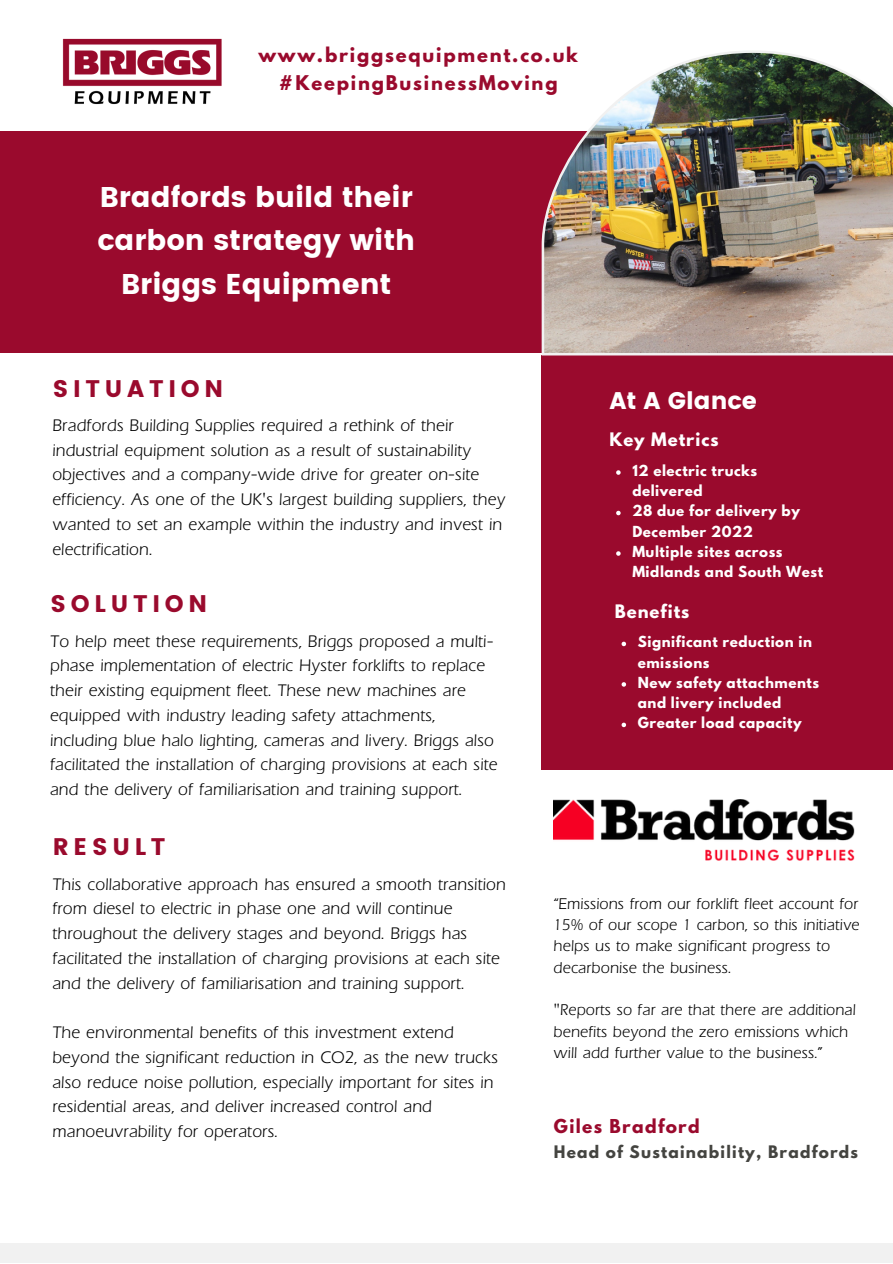
<style>
.page{position:relative;width:893px;height:1264px;background:#fff}
.page>*{position:absolute;margin:0;border:0;box-sizing:border-box;transform-origin:0 0}
.t1{font:28.5px/43.8px "Poppins";color:#fff;text-align:center}
.t2{font:24px "Poppins";letter-spacing:.2em;color:#9a0a2d}
.t3{font:24px "Poppins";color:#fff}
.t4{font:700 18px/28px "League Spartan";letter-spacing:.1em;color:#9a0a2d;text-align:center}
.t5{font:700 16.95px "League Spartan";letter-spacing:.08em;color:#9a0a2d}
.t6{font:16.5px/24.8px "Eras BQ";letter-spacing:.04em;color:#000}
.t7{font:700 16.5px "League Spartan";letter-spacing:.06em;color:#fff}
.t8{font:15.3px/21.3px "Eras BQ";letter-spacing:.04em;color:#000}
.t9{font:700 15.3px "League Spartan";letter-spacing:.08em;color:#444440}
.t10{font:700 13.5px/20.2px "League Spartan";letter-spacing:.04em;color:#fff}
</style>
<div class="page">
<div style="left:0;top:131px;width:892px;height:222px;background:#9a0a2d"></div>
<div style="left:541px;top:355px;width:351px;height:415px;background:#9a0a2d"></div>
<img style="left:541px;top:51px;width:351px;height:304px">
<div style="left:0;top:1243px;width:892px;height:19px;background:#f1f1f1"></div>
<img style="left:62px;top:38px;width:160px;height:67px">
<img style="left:554px;top:799px;width:300px;height:62px">
<svg style="left:621px;top:641px;width:5px;height:5px"></svg>
<svg style="left:621px;top:682px;width:5px;height:4px"></svg>
<svg style="left:621px;top:722px;width:5px;height:5px"></svg>
<svg style="left:616px;top:470px;width:4px;height:5px"></svg>
<svg style="left:616px;top:511px;width:4px;height:4px"></svg>
<svg style="left:616px;top:551px;width:4px;height:4px"></svg>
<p class="t4" style="left:258px;top:43px;width:321px">www.briggsequipment.co.uk #KeepingBusinessMoving</p>
<h1 class="t1" style="left:97px;top:175px;width:319px">Bradfords build their carbon strategy with<br>Briggs Equipment</h1>
<h2 class="t2" style="left:53px;top:374px;width:172px">SITUATION</h2>
<p class="t6" style="left:53px;top:413px;width:454px">Bradfords Building Supplies required a rethink of their industrial equipment solution as a result of sustainability objectives and a company-wide drive for greater on-site efficiency. As one of the UK's largest building suppliers, they wanted to set an example within the industry and invest in electrification.</p>
<h2 class="t2" style="left:50px;top:590px;width:158px">SOLUTION</h2>
<p class="t6" style="left:50px;top:629px;width:448px">To help meet these requirements, Briggs proposed a multi&shy;phase implementation of electric Hyster forklifts to replace their existing equipment fleet. These new machines are equipped with industry leading safety attachments, including blue halo lighting, cameras and livery. Briggs also facilitated the installation of charging provisions at each site and the delivery of familiarisation and training support.</p>
<h2 class="t2" style="left:53px;top:833px;width:114px">RESULT</h2>
<p class="t6" style="left:53px;top:872px;width:454px">This collaborative approach has ensured a smooth transition from diesel to electric in phase one and will continue throughout the delivery stages and beyond. Briggs has facilitated the installation of charging provisions at each site and the delivery of familiarisation and training support.</p>
<p class="t6" style="left:53px;top:1020px;width:446px">The environmental benefits of this investment extend beyond the significant reduction in CO2, as the new trucks also reduce noise pollution, especially important for sites in residential areas, and deliver increased control and manoeuvrability for operators.</p>
<h2 class="t3" style="left:609px;top:387px;width:149px">At A Glance</h2>
<p class="t7" style="left:609px;top:431px;width:111px">Key Metrics</p>
<p class="t10" style="left:632px;top:462px;width:192px">12 electric trucks delivered<br>28 due for delivery by<br>December 2022<br>Multiple sites across<br>Midlands and South West</p>
<p class="t7" style="left:614px;top:602px;width:76px">Benefits</p>
<p class="t10" style="left:637px;top:633px;width:183px">Significant reduction in emissions<br>New safety attachments and livery included<br>Greater load capacity</p>
<p class="t8" style="left:554px;top:893px;width:307px">“Emissions from our forklift fleet account for 15% of our scope 1 carbon, so this initiative helps us to make significant progress to decarbonise the business.</p>
<p class="t8" style="left:554px;top:1000px;width:303px">"Reports so far are that there are additional benefits beyond the zero emissions which will add further value to the business.”</p>
<p class="t5" style="left:554px;top:1117px;width:147px">Giles Bradford</p>
<p class="t9" style="left:554px;top:1144px;width:305px">Head of Sustainability, Bradfords</p>
</div>
